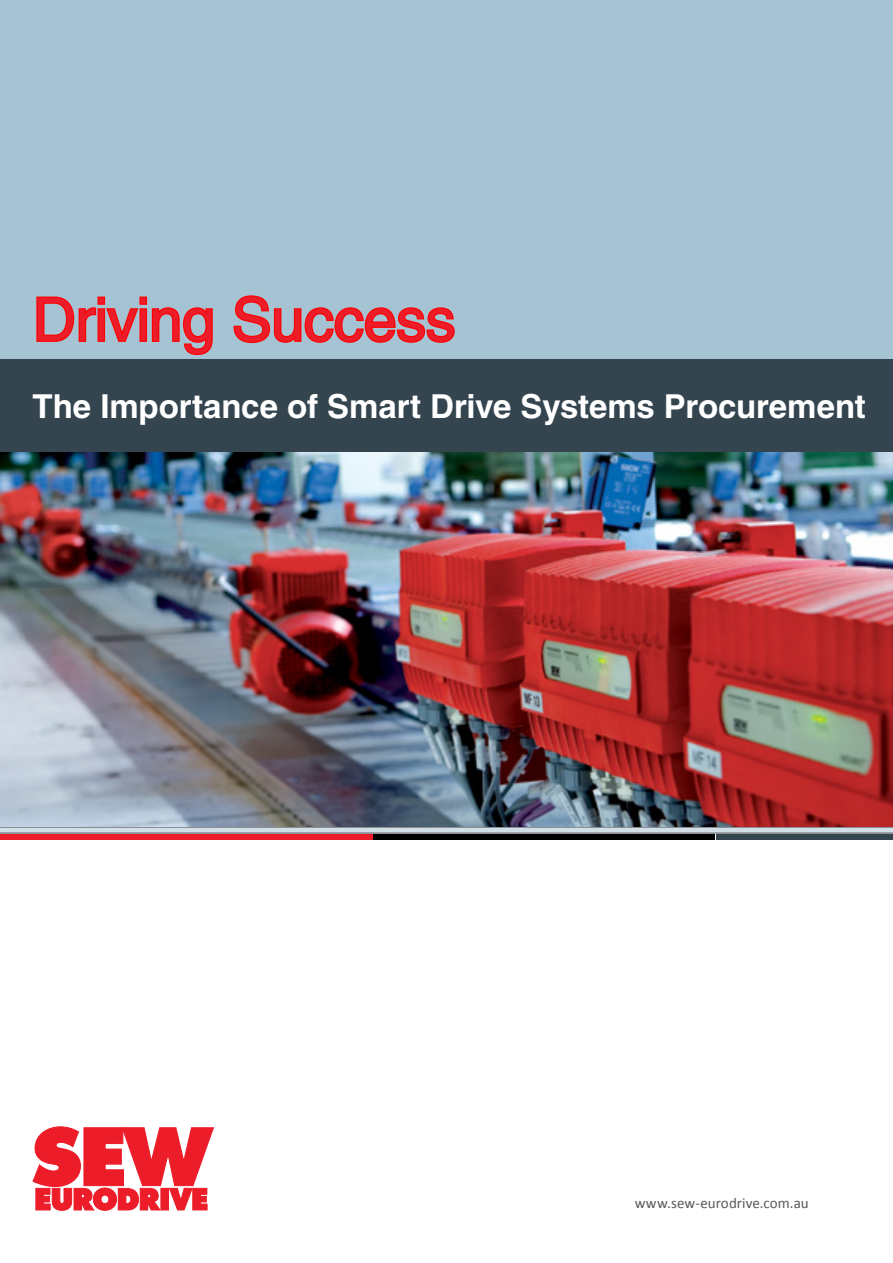
<style>
.page{position:relative;width:893px;height:1263px;background:#fff}
.page>*{position:absolute;margin:0;border:0;box-sizing:border-box;transform-origin:0 0}
.t1{font:60px "Helvetica LT Std";letter-spacing:-.01em;color:#ed1c29}
.t2{font:700 33px "Helvetica LT Std";letter-spacing:-.005em;color:#fff}
.t3{font:15px "Calibri";letter-spacing:.005em;color:#58595b}
</style>
<div class="page">
<svg style="left:33px;top:1126px;width:181px;height:84px"></svg>
<svg style="left:0;top:826px;width:893px;height:8px;background:#afb6bd"></svg>
<div style="left:0;top:834px;width:372px;height:6px;background:#ed1c29"></div>
<div style="left:374px;top:834px;width:341px;height:6px;background:#000"></div>
<div style="left:717px;top:834px;width:176px;height:6px;background:#34454f"></div>
<div style="left:0;top:0;width:893px;height:435px;background:#a5c3d2"></div>
<div style="left:0;top:359px;width:893px;height:95px;background:#34454f"></div>
<svg style="left:36px;top:296px;width:177px;height:60px"></svg>
<svg style="left:233px;top:295px;width:222px;height:48px"></svg>
<img style="left:0;top:453px;width:893px;height:373px">
<h1 class="t1" style="left:33px;top:285px;width:425px">Driving Success</h1>
<p class="t2" style="left:33px;top:387px;width:835px">The Importance of Smart Drive Systems Procurement</p>
<p class="t3" style="left:635px;top:1194px;width:176px">www.sew-eurodrive.com.au</p>
</div>
